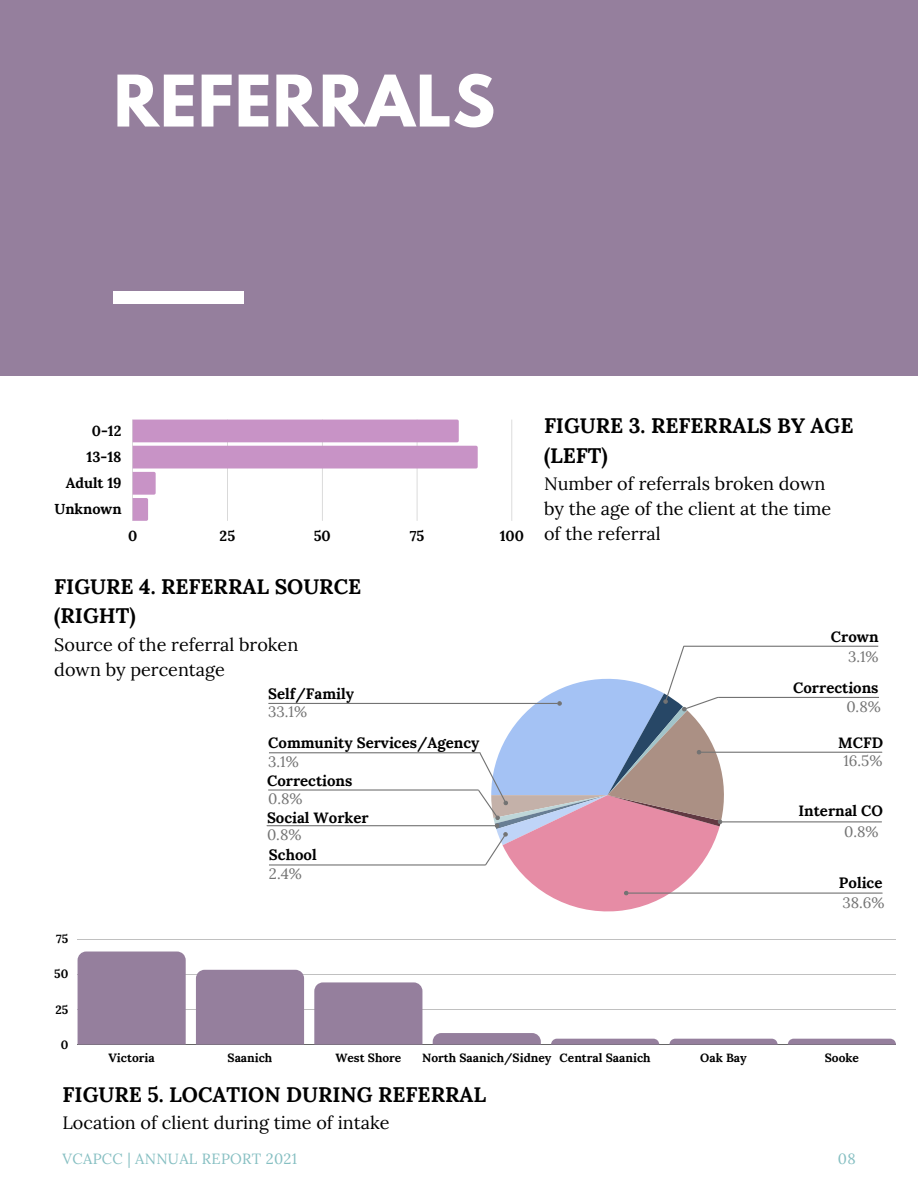
<style>
.page{position:relative;width:918px;height:1188px;background:#fff}
.page>*{position:absolute;margin:0;border:0;box-sizing:border-box;transform-origin:0 0}
.t1{font:700 63px "League Spartan";letter-spacing:.02em;color:#fff}
.t2{font:700 21px/29.2px "Lora";color:#000}
.t3{font:18px/24.8px "Lora";color:#000}
.t4{font:700 15px "Lora";color:#000}
.t5{font:15px "Lora";color:#737373}
.t6{font:14.85px "Lora";letter-spacing:.02em;color:#86bfc2}
.t7{font:700 14.55px/26.1px "Lora";color:#000;text-align:right}
.t8{font:700 12px "Lora";color:#000}
</style>
<div class="page">
<div style="left:0;top:0;width:918px;height:375px;background:#957f9d"></div>
<div style="left:114px;top:291px;width:130px;height:13px;background:#fff"></div>
<hr style="left:132px;top:420px;width:1px;height:101px;background:#000">
<hr style="left:512px;top:420px;width:1px;height:101px;background:#000">
<svg style="left:133px;top:420px;width:345px;height:101px"></svg>
<hr style="left:701px;top:752px;width:181px;height:1px;background:#737373">
<hr style="left:628px;top:893px;width:254px;height:1px;background:#737373">
<hr style="left:722px;top:821px;width:159px;height:1px;background:#737373">
<hr style="left:684px;top:646px;width:194px;height:1px;background:#737373">
<hr style="left:269px;top:703px;width:288px;height:1px;background:#737373">
<hr style="left:718px;top:697px;width:161px;height:1px;background:#737373">
<hr style="left:269px;top:752px;width:211px;height:1px;background:#737373">
<hr style="left:269px;top:864px;width:216px;height:2px;background:#737373">
<hr style="left:268px;top:789px;width:211px;height:2px;background:#737373">
<hr style="left:267px;top:825px;width:228px;height:1px;background:#737373">
<svg style="left:477px;top:645px;width:253px;height:267px"></svg>
<hr style="left:78px;top:939px;width:818px;height:1px;background:#000">
<hr style="left:78px;top:974px;width:818px;height:1px;background:#000">
<hr style="left:78px;top:1009px;width:818px;height:1px;background:#000">
<hr style="left:78px;top:1044px;width:818px;height:1px;background:#000">
<div style="left:78px;top:952px;width:108px;height:93px;background:#957f9d"></div>
<div style="left:196px;top:970px;width:108px;height:75px;background:#957f9d"></div>
<div style="left:314px;top:982px;width:108px;height:63px;background:#957f9d"></div>
<svg style="left:433px;top:1033px;width:108px;height:12px"></svg>
<svg style="left:551px;top:1039px;width:108px;height:6px"></svg>
<svg style="left:669px;top:1039px;width:109px;height:6px"></svg>
<svg style="left:788px;top:1039px;width:108px;height:6px"></svg>
<h1 class="t1" style="left:114px;top:70px;width:383px">REFERRALS</h1>
<p class="t7" style="left:54px;top:418px;width:69px">0-12<br>13-18<br>Adult 19<br>Unknown</p>
<p class="t7" style="left:128px;top:523px;width:11px">0</p>
<p class="t7" style="left:220px;top:523px;width:17px">25</p>
<p class="t7" style="left:314px;top:523px;width:19px">50</p>
<p class="t7" style="left:410px;top:523px;width:16px">75</p>
<p class="t7" style="left:500px;top:523px;width:26px">100</p>
<p class="t2" style="left:54px;top:572px;width:308px">FIGURE 4. REFERRAL SOURCE (RIGHT)</p>
<p class="t3" style="left:54px;top:632px;width:245px">Source of the referral broken down by percentage</p>
<p class="t4" style="left:268px;top:684px;width:87px">Self/Family</p>
<p class="t5" style="left:268px;top:702px;width:40px">33.1%</p>
<p class="t4" style="left:268px;top:733px;width:213px">Community Services/Agency</p>
<p class="t5" style="left:268px;top:752px;width:32px">3.1%</p>
<p class="t4" style="left:267px;top:771px;width:87px">Corrections</p>
<p class="t5" style="left:268px;top:789px;width:36px">0.8%</p>
<p class="t4" style="left:267px;top:808px;width:103px">Social Worker</p>
<p class="t5" style="left:267px;top:825px;width:36px">0.8%</p>
<p class="t8" style="left:56px;top:931px;width:14px">75</p>
<p class="t8" style="left:54px;top:966px;width:16px">50</p>
<p class="t8" style="left:56px;top:1001px;width:14px">25</p>
<p class="t8" style="left:61px;top:1037px;width:9px">0</p>
<p class="t4" style="left:269px;top:845px;width:49px">School</p>
<p class="t5" style="left:269px;top:864px;width:34px">2.4%</p>
<p class="t2" style="left:544px;top:411px;width:311px">FIGURE 3. REFERRALS BY AGE (LEFT)</p>
<p class="t3" style="left:544px;top:471px;width:289px">Number of referrals broken down by the age of the client at the time of the referral</p>
<p class="t4" style="left:831px;top:627px;width:49px">Crown</p>
<p class="t5" style="left:848px;top:647px;width:32px">3.1%</p>
<p class="t4" style="left:793px;top:678px;width:87px">Corrections</p>
<p class="t5" style="left:846px;top:697px;width:36px">0.8%</p>
<p class="t4" style="left:838px;top:732px;width:46px">MCFD</p>
<p class="t5" style="left:843px;top:751px;width:41px">16.5%</p>
<p class="t4" style="left:798px;top:801px;width:86px">Internal CO</p>
<p class="t5" style="left:844px;top:822px;width:36px">0.8%</p>
<p class="t4" style="left:839px;top:873px;width:45px">Police</p>
<p class="t5" style="left:843px;top:893px;width:44px">38.6%</p>
<p class="t8" style="left:108px;top:1049px;width:48px">Victoria</p>
<p class="t8" style="left:228px;top:1049px;width:46px">Saanich</p>
<p class="t8" style="left:335px;top:1049px;width:68px">West Shore</p>
<p class="t8" style="left:422px;top:1049px;width:230px">North Saanich/Sidney Central Saanich</p>
<p class="t8" style="left:700px;top:1049px;width:48px">Oak Bay</p>
<p class="t8" style="left:825px;top:1049px;width:36px">Sooke</p>
<p class="t2" style="left:63px;top:1079px;width:425px">FIGURE 5. LOCATION DURING REFERRAL</p>
<p class="t3" style="left:63px;top:1110px;width:328px">Location of client during time of intake</p>
<p class="t6" style="left:63px;top:1149px;width:236px">VCAPCC | ANNUAL REPORT 2021</p>
<p class="t6" style="left:838px;top:1149px;width:19px">08</p>
</div>
